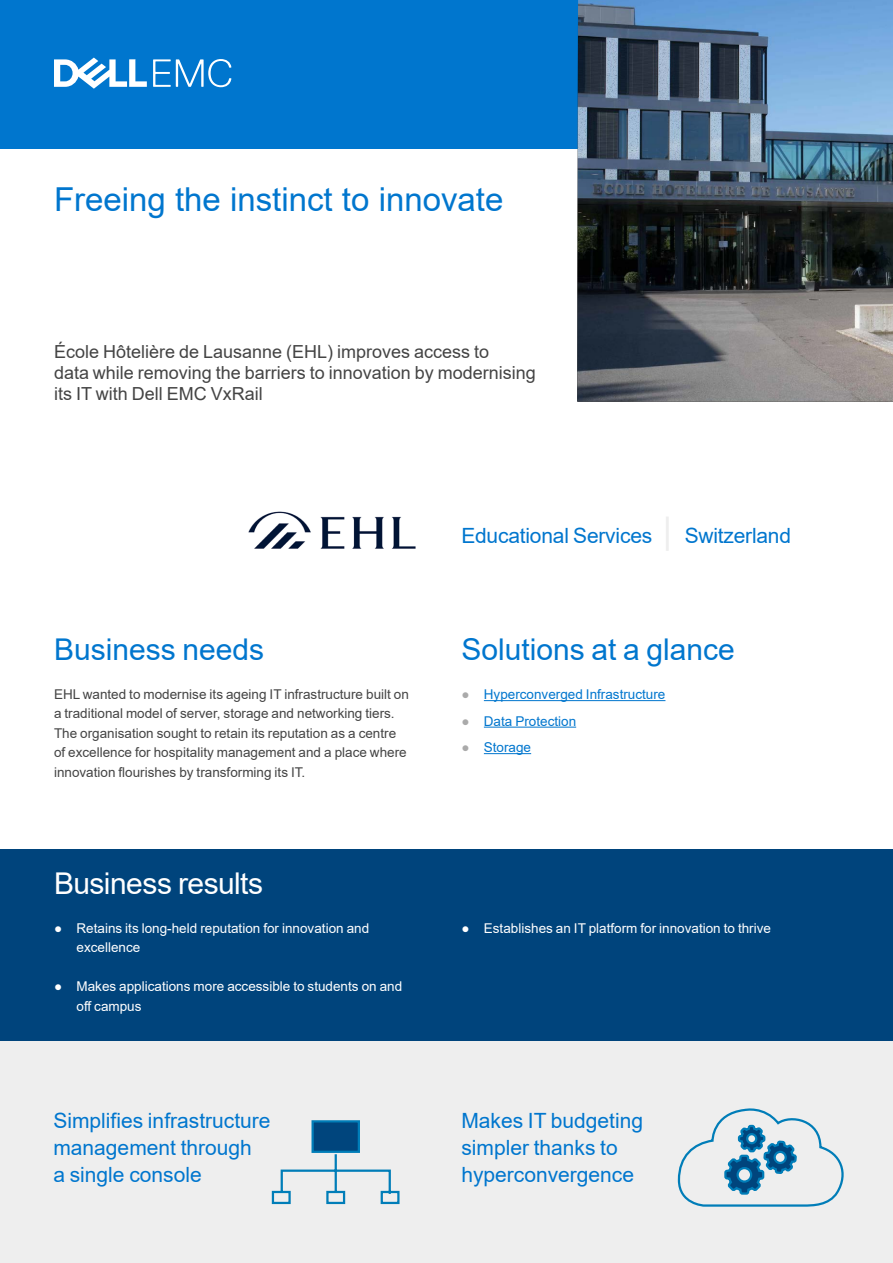
<style>
.page{position:relative;width:893px;height:1263px;background:#fff}
.page>*{position:absolute;margin:0;border:0;box-sizing:border-box;transform-origin:0 0}
.t1{font:33px "Arial";color:#0076ce}
.t2{font:30px "Arial";color:#0076ce}
.t3{font:30px "Arial";letter-spacing:-.02em;color:#fff}
.t4{font:21px/27px "Arial";color:#0076ce}
.t5{font:18px/21px "Arial";color:#444}
.t6{font:13.5px/19.5px "Arial";color:#444}
.t7{font:13.5px/19.5px "Arial";color:#fff}
.t8{font:13.5px "Arial";color:#0076ce}
.s1{font-size:36px;color:#eee}
.s2{color:#aaa}
</style>
<div class="page">
<div style="left:0;top:0;width:893px;height:148px;background:#0076ce"></div>
<img style="left:577px;top:0;width:316px;height:402px">
<svg style="left:153px;top:59px;width:78px;height:28px"></svg>
<svg style="left:54px;top:58px;width:93px;height:31px"></svg>
<hr style="left:484px;top:700px;width:181px;height:1px;background:#0076ce">
<hr style="left:484px;top:727px;width:92px;height:1px;background:#0076ce">
<hr style="left:484px;top:753px;width:47px;height:1px;background:#0076ce">
<div style="left:434px;top:1001px;width:459px;height:262px;background:#eee"></div>
<div style="left:0;top:1001px;width:446px;height:261px;background:#eee"></div>
<img style="left:248px;top:511px;width:168px;height:38px">
<div style="left:0;top:849px;width:893px;height:191px;background:#00447c"></div>
<div style="left:311px;top:1120px;width:49px;height:33px;background:#00457d;border:2px solid #007db8"></div>
<svg style="left:271px;top:1152px;width:129px;height:53px"></svg>
<svg style="left:677px;top:1108px;width:167px;height:99px"></svg>
<h1 class="t1" style="left:54px;top:177px;width:451px">Freeing the instinct to innovate</h1>
<h3 class="t5" style="left:54px;top:341px;width:483px">École Hôtelière de Lausanne (EHL) improves access to<br>data while removing the barriers to innovation by modernising its IT with Dell EMC VxRail</h3>
<h3 class="t4" style="left:461px;top:522px;width:331px">Educational Services <span class="s1">|</span> Switzerland</h3>
<h2 class="t2" style="left:54px;top:629px;width:212px">Business needs</h2>
<h2 class="t2" style="left:461px;top:629px;width:275px">Solutions at a glance</h2>
<p class="t8" style="left:461px;top:685px;width:206px"><span class="s2">●</span> Hyperconverged Infrastructure</p>
<p class="t8" style="left:461px;top:712px;width:116px"><span class="s2">●</span> Data Protection</p>
<p class="t8" style="left:461px;top:738px;width:71px"><span class="s2">●</span> Storage</p>
<p class="t6" style="left:54px;top:684px;width:356px">EHL wanted to modernise its ageing IT infrastructure built on a traditional model of server, storage and networking tiers.<br>The organisation sought to retain its reputation as a centre of excellence for hospitality management and a place where innovation flourishes by transforming its IT.</p>
<h2 class="t3" style="left:54px;top:863px;width:211px">Business results</h2>
<p class="t7" style="left:77px;top:918px;width:294px;text-indent:-23px">● Retains its long-held reputation for innovation and excellence</p>
<p class="t7" style="left:77px;top:977px;width:327px;text-indent:-23px">● Makes applications more accessible to students on and off campus</p>
<h3 class="t4" style="left:53px;top:1107px;width:219px">Simplifies infrastructure management through<br>a single console</h3>
<p class="t7" style="left:461px;top:918px;width:311px">● Establishes an IT platform for innovation to thrive</p>
<h3 class="t4" style="left:461px;top:1107px;width:183px">Makes IT budgeting simpler thanks to hyperconvergence</h3>
</div>
